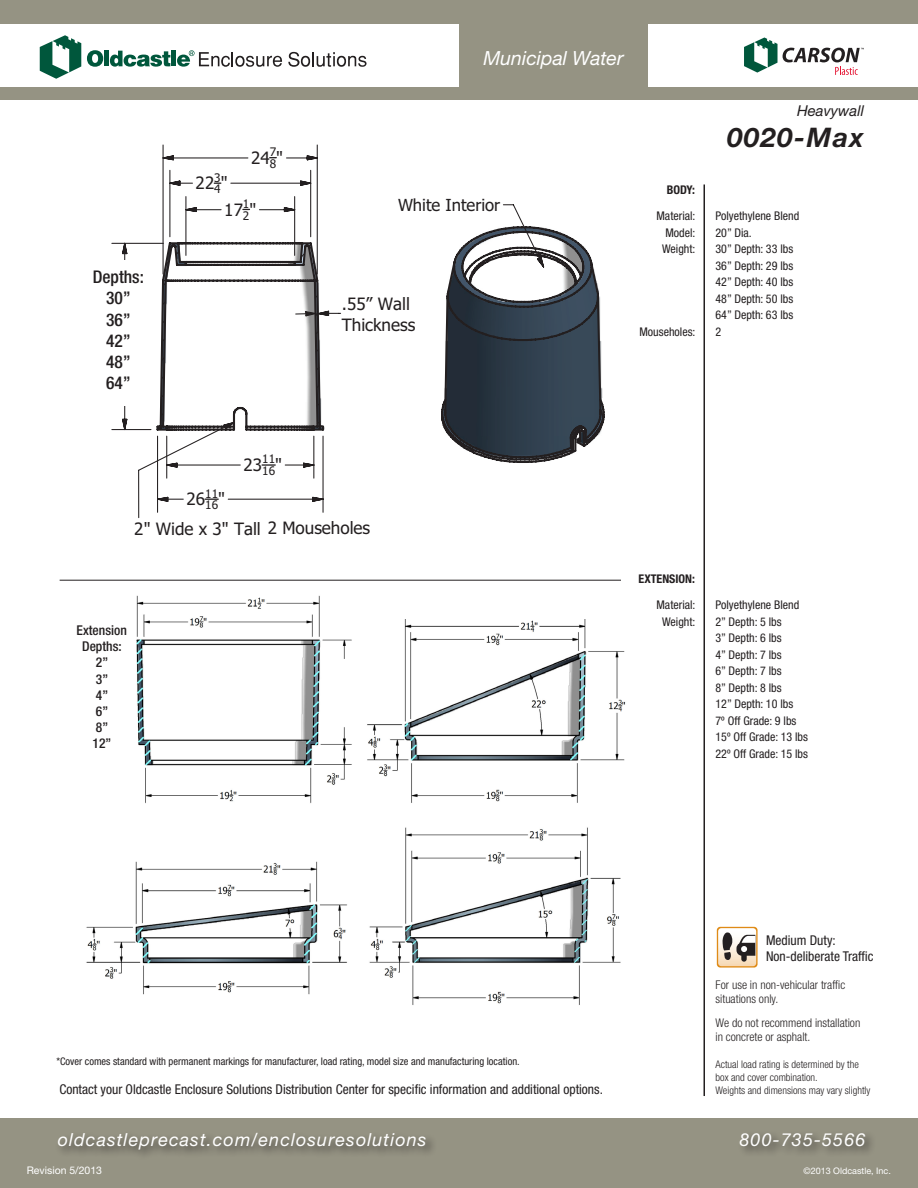
<style>
.page{position:relative;width:918px;height:1188px;background:#fff}
.page>*{position:absolute;margin:0;border:0;box-sizing:border-box;transform-origin:0 0}
.t1{font:italic 700 27px "Helvetica Neue LT Std";letter-spacing:.06em;color:#231f20}
.t2{font:italic 19.5px "Helvetica Neue LT Std";color:#fff}
.t3{font:italic 18px "Helvetica Neue LT Std";letter-spacing:.06em;color:#fff}
.t4{font:500 condensed 17.55px "Helvetica Neue";color:#231f20}
.t5{font:17.1px/20.5px "Tahoma";color:#231f20}
.t6{font:16.65px "Tahoma";letter-spacing:-.005em;color:#231f20}
.t7{font:italic 15px "Helvetica Neue LT Std";color:#231f20}
.t8{font:condensed 13.5px "Helvetica Neue";color:#231f20}
.t9{font:500 condensed 13.5px "Helvetica Neue";color:#231f20}
.t10{font:condensed 12px "Helvetica Neue";color:#231f20}
.t11{font:300 condensed 12px/14.4px "Helvetica Neue";color:#231f20}
.t12{font:700 condensed 12px "Helvetica Neue";color:#231f20}
.t13{font:11.85px "Tahoma";color:#231f20}
.t14{font:condensed 10.5px "Helvetica Neue";color:#231f20}
.t15{font:300 condensed 10.5px/12.6px "Helvetica Neue";color:#231f20}
.t16{font:10.5px "Helvetica Neue LT Std";color:#fff}
.t17{font:9px "Helvetica Neue LT Std";color:#fff}
</style>
<div class="page">
<div style="left:0;top:0;width:918px;height:100px;background:#959383"></div>
<div style="left:0;top:24px;width:459px;height:62px;background:#fff"></div>
<div style="left:648px;top:24px;width:270px;height:62px;background:#fff"></div>
<svg style="left:40px;top:35px;width:41px;height:44px"></svg>
<svg style="left:288px;top:52px;width:79px;height:15px"></svg>
<svg style="left:87px;top:50px;width:16px;height:17px"></svg>
<div style="left:104px;top:51px;width:5px;height:15px;background:#00573c"></div>
<svg style="left:110px;top:51px;width:60px;height:16px"></svg>
<hr style="left:172px;top:51px;width:4px;height:15px;background:#00573c">
<svg style="left:177px;top:50px;width:105px;height:17px"></svg>
<div style="left:0;top:1119px;width:918px;height:69px;background:#959383"></div>
<hr style="left:704px;top:184px;width:1px;height:912px;background:#231f20">
<div style="left:56px;top:1130px;width:382px;height:31px;background:#231f20;opacity:.75"></div>
<div style="left:738px;top:1130px;width:139px;height:27px;background:#231f20;opacity:.75"></div>
<svg style="left:744px;top:38px;width:120px;height:37px"></svg>
<hr style="left:60px;top:580px;width:561px;height:1px;background:#231f20">
<svg style="left:441px;top:204px;width:164px;height:259px"></svg>
<img style="left:367px;top:620px;width:259px;height:183px">
<img style="left:136px;top:595px;width:216px;height:209px">
<img style="left:369px;top:827px;width:252px;height:178px">
<img style="left:86px;top:861px;width:261px;height:134px">
<svg style="left:111px;top:144px;width:230px;height:375px"></svg>
<div style="left:91px;top:260px;width:59px;height:146px;background:#fff"></div>
<svg style="left:717px;top:927px;width:41px;height:41px"></svg>
<svg style="left:718px;top:928px;width:38px;height:38px"></svg>
<p class="t4" style="left:93px;top:267px;width:53px">Depths:</p>
<p class="t4" style="left:106px;top:288px;width:26px">30”</p>
<p class="t4" style="left:106px;top:309px;width:26px">36”</p>
<p class="t4" style="left:106px;top:330px;width:26px">42”</p>
<p class="t4" style="left:106px;top:351px;width:26px">48”</p>
<p class="t4" style="left:106px;top:372px;width:26px">64”</p>
<p class="t5" style="left:104px;top:314px;width:43px">See<br>Table</p>
<p class="t5" style="left:196px;top:172px;width:27px">22<sup>3</sup></p>
<p class="t13" style="left:214px;top:181px;width:15px">4<sup>"</sup></p>
<p class="t5" style="left:251px;top:147px;width:27px">24<sup>7</sup></p>
<p class="t13" style="left:270px;top:156px;width:15px">8<sup>"</sup></p>
<p class="t5" style="left:224px;top:198px;width:27px">17<sup>1</sup></p>
<p class="t13" style="left:243px;top:208px;width:15px">2<sup>"</sup></p>
<p class="t2" style="left:483px;top:46px;width:142px">Municipal Water</p>
<p class="t6" style="left:398px;top:194px;width:104px">White Interior</p>
<p class="t5" style="left:342px;top:293px;width:75px">.55” Wall<br>Thickness</p>
<p class="t12" style="left:667px;top:182px;width:30px">BODY:</p>
<p class="t10" style="left:656px;top:209px;width:40px">Material:</p>
<p class="t10" style="left:665px;top:226px;width:31px">Model:</p>
<p class="t10" style="left:662px;top:242px;width:35px">Weight:</p>
<p class="t10" style="left:639px;top:325px;width:57px">Mouseholes:</p>
<p class="t7" style="left:797px;top:101px;width:68px">Heavywall</p>
<p class="t1" style="left:728px;top:120px;width:138px">0020-Max</p>
<p class="t10" style="left:716px;top:209px;width:85px">Polyethylene Blend</p>
<p class="t10" style="left:716px;top:226px;width:38px">20” Dia.</p>
<p class="t10" style="left:716px;top:242px;width:79px">30” Depth: 33 lbs</p>
<p class="t10" style="left:716px;top:259px;width:79px">36” Depth: 29 lbs</p>
<p class="t10" style="left:716px;top:275px;width:79px">42” Depth: 40 lbs</p>
<p class="t10" style="left:716px;top:292px;width:79px">48” Depth: 50 lbs</p>
<p class="t10" style="left:716px;top:308px;width:79px">64” Depth: 63 lbs</p>
<p class="t10" style="left:716px;top:325px;width:7px">2</p>
<p class="t5" style="left:243px;top:454px;width:33px">23<sup>11</sup></p>
<p class="t13" style="left:262px;top:463px;width:21px">16<sup>"</sup></p>
<p class="t5" style="left:186px;top:488px;width:33px">26<sup>11</sup></p>
<p class="t13" style="left:205px;top:497px;width:21px">16<sup>"</sup></p>
<p class="t5" style="left:134px;top:518px;width:238px">2" Wide x 3" Tall 2 Mouseholes</p>
<p class="t9" style="left:77px;top:622px;width:52px">Extension</p>
<p class="t9" style="left:82px;top:638px;width:41px">Depths:</p>
<p class="t9" style="left:96px;top:654px;width:14px">2”</p>
<p class="t9" style="left:96px;top:671px;width:14px">3”</p>
<p class="t9" style="left:96px;top:687px;width:14px">4”</p>
<p class="t9" style="left:96px;top:703px;width:14px">6”</p>
<p class="t9" style="left:96px;top:719px;width:14px">8”</p>
<p class="t9" style="left:93px;top:735px;width:20px">12”</p>
<p class="t12" style="left:639px;top:571px;width:58px">EXTENSION:</p>
<p class="t10" style="left:656px;top:598px;width:40px">Material:</p>
<p class="t10" style="left:662px;top:615px;width:35px">Weight:</p>
<p class="t10" style="left:716px;top:598px;width:85px">Polyethylene Blend</p>
<p class="t10" style="left:716px;top:615px;width:68px">2” Depth: 5 lbs</p>
<p class="t10" style="left:716px;top:631px;width:68px">3” Depth: 6 lbs</p>
<p class="t10" style="left:716px;top:648px;width:68px">4” Depth: 7 lbs</p>
<p class="t10" style="left:716px;top:664px;width:68px">6” Depth: 7 lbs</p>
<p class="t10" style="left:716px;top:681px;width:68px">8” Depth: 8 lbs</p>
<p class="t10" style="left:716px;top:697px;width:79px">12” Depth: 10 lbs</p>
<p class="t10" style="left:716px;top:714px;width:82px">7º Off Grade: 9 lbs</p>
<p class="t10" style="left:716px;top:730px;width:94px">15º Off Grade: 13 lbs</p>
<p class="t10" style="left:716px;top:747px;width:94px">22º Off Grade: 15 lbs</p>
<p class="t8" style="left:766px;top:932px;width:71px">Medium Duty:</p>
<p class="t8" style="left:766px;top:948px;width:109px">Non-deliberate Traffic</p>
<p class="t11" style="left:716px;top:978px;width:131px">For use in non-vehicular traffic situations only.</p>
<p class="t11" style="left:716px;top:1015px;width:146px">We do not recommend installation</p>
<p class="t11" style="left:716px;top:1029px;width:96px">in concrete or asphalt.</p>
<p class="t14" style="left:57px;top:1056px;width:465px">*Cover comes standard with permanent markings for manufacturer, load rating, model size and manufacturing location.</p>
<p class="t15" style="left:716px;top:1058px;width:145px">Actual load rating is determined by the box and cover combination.</p>
<p class="t15" style="left:716px;top:1083px;width:156px">Weights and dimensions may vary slightly</p>
<p class="t8" style="left:59px;top:1082px;width:545px">Contact your Oldcastle Enclosure Solutions Distribution Center for specific information and additional options.</p>
<p class="t3" style="left:58px;top:1129px;width:370px">oldcastleprecast.com/enclosuresolutions</p>
<p class="t3" style="left:740px;top:1129px;width:127px">800-735-5566</p>
<p class="t16" style="left:27px;top:1164px;width:77px">Revision 5/2013</p>
<p class="t17" style="left:804px;top:1166px;width:89px">©2013 Oldcastle, Inc.</p>
</div>
